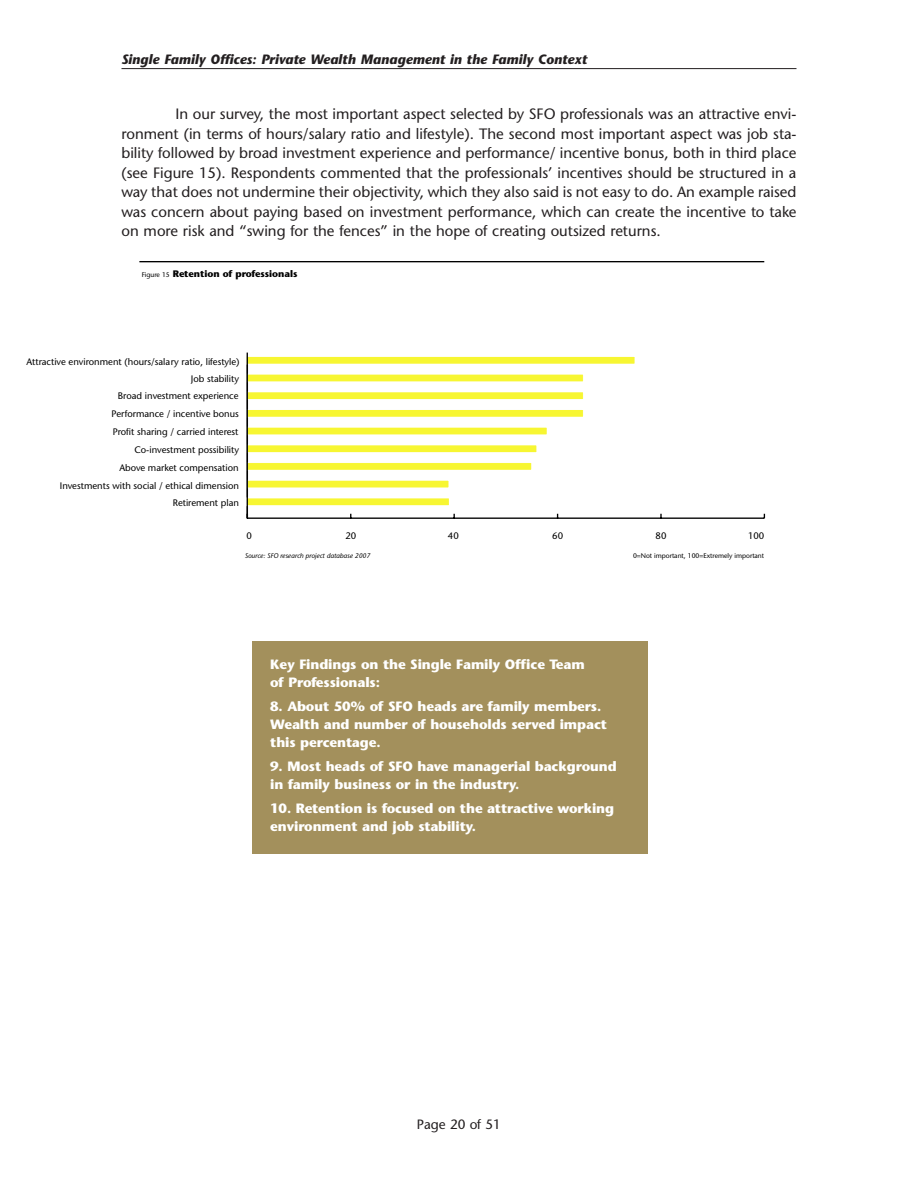
<style>
.page{position:relative;width:918px;height:1188px;background:#fff}
.page>*{position:absolute;margin:0;border:0;box-sizing:border-box;transform-origin:0 0}
.t1{font:15px/19.5px "Stone Sans";color:#231f20;text-align:justify}
.t2{font:700 13.5px/18px "Stone Sans";letter-spacing:-.005em;color:#fff}
.t3{font:italic 700 13.5px "Stone Sans";color:#231f20}
.t4{font:13.5px "Stone Sans";color:#231f20}
.t5{font:9.45px/17.7px "Stone Sans";color:#000;text-align:right}
.t6{font:700 9.45px "Stone Sans";color:#000}
.t7{font:italic 6.75px "Stone Sans";color:#000}
.t8{font:6.75px "Stone Sans";color:#000}
.s1{font-weight:400;font-size:6.75px}
</style>
<div class="page">
<hr style="left:122px;top:68px;width:674px;height:1px;background:#231f20">
<hr style="left:247px;top:518px;width:517px;height:1px;background:#000">
<div style="left:247px;top:356px;width:388px;height:8px;background:#f7f632"></div>
<div style="left:246px;top:356px;width:389px;height:9px;border:1px solid #fff"></div>
<div style="left:247px;top:374px;width:336px;height:8px;background:#f7f632"></div>
<div style="left:247px;top:392px;width:336px;height:8px;background:#f7f632"></div>
<div style="left:247px;top:391px;width:337px;height:9px;border:1px solid #fff"></div>
<div style="left:247px;top:409px;width:336px;height:8px;background:#f7f632"></div>
<div style="left:247px;top:409px;width:337px;height:9px;border:1px solid #fff"></div>
<div style="left:247px;top:427px;width:300px;height:8px;background:#f7f632"></div>
<div style="left:247px;top:445px;width:290px;height:8px;background:#f7f632"></div>
<div style="left:247px;top:445px;width:290px;height:8px;border:1px solid #fff"></div>
<div style="left:247px;top:463px;width:285px;height:7px;background:#f7f632"></div>
<div style="left:247px;top:462px;width:285px;height:9px;border:1px solid #fff"></div>
<div style="left:247px;top:480px;width:202px;height:8px;background:#f7f632"></div>
<div style="left:247px;top:480px;width:202px;height:8px;border:1px solid #fff"></div>
<div style="left:247px;top:498px;width:202px;height:8px;background:#f7f632"></div>
<div style="left:246px;top:498px;width:204px;height:8px;border:1px solid #fff"></div>
<hr style="left:139px;top:261px;width:625px;height:1px;background:#000">
<hr style="left:247px;top:353px;width:1px;height:165px;background:#000">
<div style="left:252px;top:641px;width:396px;height:213px;background:#a3905c"></div>
<p class="t3" style="left:122px;top:54px;width:467px">Single Family Offices: Private Wealth Management in the Family Context</p>
<p class="t1" style="left:122px;top:106px;width:677px;text-indent:54px">In our survey, the most important aspect selected by SFO professionals was an attractive envi&shy;ronment (in terms of hours/salary ratio and lifestyle). The second most important aspect was job sta&shy;bility followed by broad investment experience and performance/ incentive bonus, both in third place (see Figure 15). Respondents commented that the professionals’ incentives should be structured in a way that does not undermine their objectivity, which they also said is not easy to do. An example raised was concern about paying based on investment performance, which can create the incentive to take on more risk and “swing for the fences” in the hope of creating outsized returns.</p>
<p class="t6" style="left:142px;top:270px;width:157px"><span class="s1">Figure 15</span> Retention of professionals</p>
<p class="t5" style="left:26px;top:354px;width:215px">Attractive environment (hours/salary ratio, lifestyle)</p>
<p class="t5" style="left:111px;top:371px;width:129px">Job stability<br>Broad investment experience<br>Performance / incentive bonus</p>
<p class="t5" style="left:113px;top:424px;width:127px">Profit sharing / carried interest</p>
<p class="t5" style="left:134px;top:442px;width:106px">Co-investment possibility</p>
<p class="t5" style="left:119px;top:460px;width:121px">Above market compensation</p>
<p class="t5" style="left:60px;top:477px;width:181px">Investments with social / ethical dimension<br>Retirement plan</p>
<p class="t5" style="left:246px;top:528px;width:7px">0</p>
<p class="t5" style="left:345px;top:528px;width:12px">20</p>
<p class="t5" style="left:448px;top:528px;width:12px">40</p>
<p class="t5" style="left:552px;top:528px;width:12px">60</p>
<p class="t5" style="left:656px;top:528px;width:12px">80</p>
<p class="t5" style="left:748px;top:528px;width:18px">100</p>
<p class="t7" style="left:245px;top:553px;width:127px">Source: SFO research project database 2007</p>
<p class="t8" style="left:633px;top:554px;width:133px">0=Not important, 100=Extremely important</p>
<p class="t2" style="left:270px;top:657px;width:316px">Key Findings on the Single Family Office Team of Professionals:</p>
<p class="t2" style="left:270px;top:699px;width:338px">8. About 50% of SFO heads are family members.<br>Wealth and number of households served impact this percentage.</p>
<p class="t2" style="left:270px;top:759px;width:348px">9. Most heads of SFO have managerial background in family business or in the industry.</p>
<p class="t2" style="left:270px;top:801px;width:346px">10. Retention is focused on the attractive working environment and job stability.</p>
<p class="t4" style="left:417px;top:1119px;width:86px">Page 20 of 51</p>
</div>
